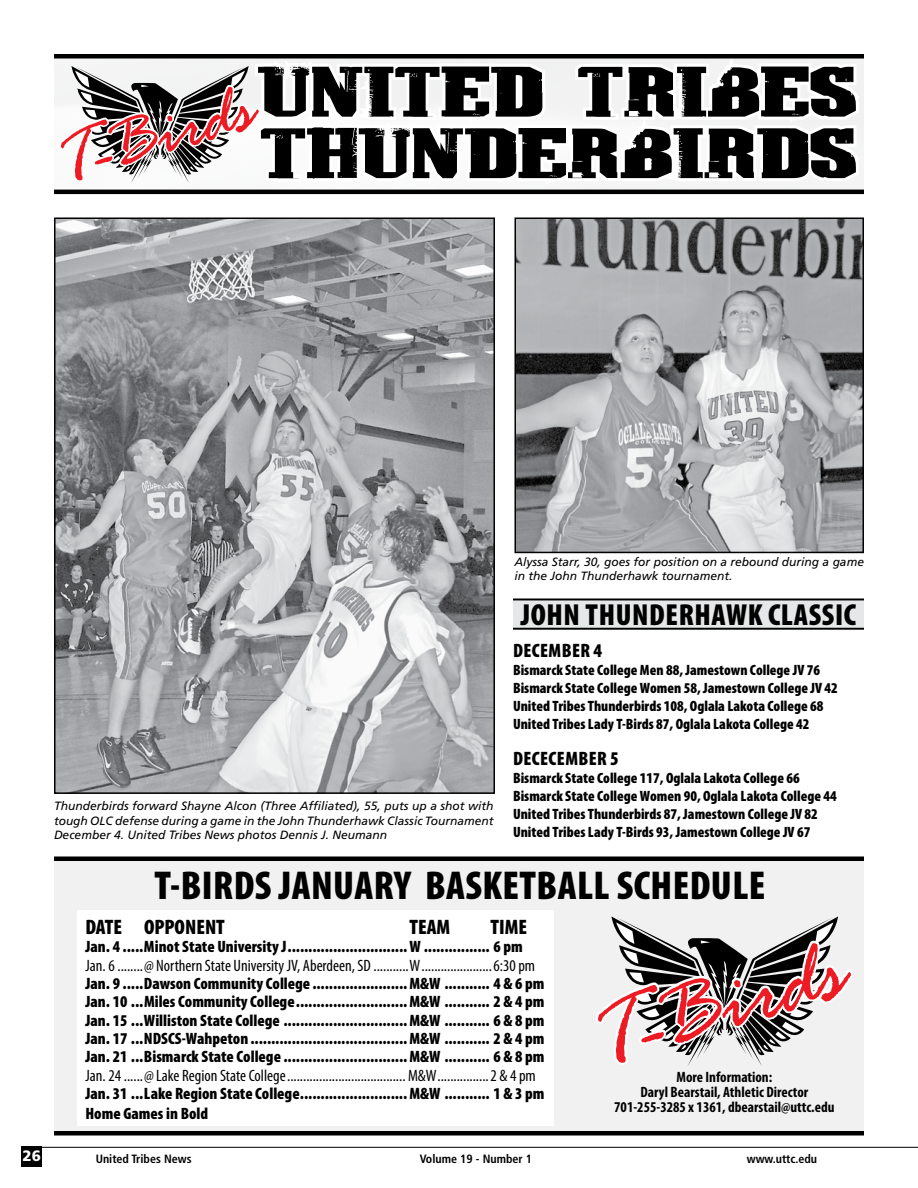
<style>
.page{position:relative;width:918px;height:1188px;background:#fff}
.page>*{position:absolute;margin:0;border:0;box-sizing:border-box;transform-origin:0 0}
.t1{font:67.5px/61.5px "Athletic Town";color:#000;scale:1.5 1}
.t2{font:900 condensed 40.5px "Myriad Pro";letter-spacing:.01em;color:#000}
.t3{font:900 condensed 30.6px "Myriad Pro";letter-spacing:.02em;color:#000}
.t4{font:900 condensed 21px "Myriad Pro";color:#000}
.t5{font:900 condensed 19.5px "Myriad Pro";letter-spacing:.02em;color:#000}
.t6{font:900 condensed 16.5px/18.3px "Myriad Pro";color:#000;text-align:justify}
.t7{font:condensed 16.5px "Myriad Pro";color:#000}
.t8{font:900 condensed 15px/18px "Myriad Pro";color:#000}
.t9{font:700 condensed 15px/15px "Myriad Pro";color:#000;text-align:center}
.t10{font:900 15px "Frutiger";color:#fff}
.t11{font:italic 12px/14.4px "Frutiger";color:#000;text-align:justify}
.t12{font:700 condensed 12px "Frutiger";color:#000}
</style>
<div class="page">
<div style="left:21px;top:1146px;width:21px;height:21px;background:#000"></div>
<hr style="left:22px;top:1147px;width:896px;height:1px;background:#000">
<div style="left:54px;top:861px;width:810px;height:273px;background:#f1f1f2"></div>
<svg style="left:596px;top:916px;width:257px;height:150px"></svg>
<img style="left:57px;top:256px;width:435px;height:535px">
<svg style="left:57px;top:58px;width:807px;height:198px"></svg>
<img style="left:517px;top:221px;width:344px;height:329px">
<div style="left:514px;top:218px;width:350px;height:335px;border:2px solid #000"></div>
<div style="left:513px;top:601px;width:351px;height:27px;background:#e6e7e8"></div>
<hr style="left:513px;top:598px;width:351px;height:2px;background:#000">
<hr style="left:513px;top:628px;width:351px;height:2px;background:#000">
<div style="left:54px;top:856px;width:810px;height:5px;background:#000"></div>
<div style="left:54px;top:1131px;width:810px;height:5px;background:#000"></div>
<hr style="left:54px;top:190px;width:810px;height:4px;background:#000">
<hr style="left:54px;top:54px;width:810px;height:4px;background:#000">
<div style="left:77px;top:910px;width:477px;height:216px;background:#fff"></div>
<h1 class="t1" style="left:258px;top:64px;width:401px">UNITED TRIBES<br>THUNDERBIRDS</h1>
<p class="t11" style="left:54px;top:799px;width:441px">Thunderbirds forward Shayne Alcon (Three Affiliated), 55, puts up a shot with tough OLC defense during a game in the John Thunderhawk Classic Tournament December 4. United Tribes News photos Dennis J. Neumann</p>
<p class="t11" style="left:514px;top:554px;width:351px">Alyssa Starr, 30, goes for position on a rebound during a game in the John Thunderhawk tournament.</p>
<h3 class="t3" style="left:521px;top:595px;width:335px">John Thunderhawk Classic</h3>
<p class="t5" style="left:513px;top:638px;width:91px">DecEMBER 4</p>
<p class="t8" style="left:513px;top:660px;width:326px">Bismarck State College Men 88, Jamestown College JV 76<br>Bismarck State College Women 58, Jamestown College JV 42<br>United Tribes Thunderbirds 108, Oglala Lakota College 68<br>United Tribes Lady T-Birds 87, Oglala Lakota College 42</p>
<p class="t5" style="left:513px;top:746px;width:107px">DecECEMBER 5</p>
<p class="t8" style="left:513px;top:768px;width:325px">Bismarck State College 117, Oglala Lakota College 66<br>Bismarck State College Women 90, Oglala Lakota College 44<br>United Tribes Thunderbirds 87, Jamestown College JV 82<br>United Tribes Lady T-Birds 93, Jamestown College JV 67</p>
<h2 class="t2" style="left:154px;top:859px;width:66px">T-BIRDS</h2>
<h2 class="t2" style="left:279px;top:859px;width:35px">JANUAR</h2>
<h2 class="t2" style="left:395px;top:859px;width:71px">Y BASKE</h2>
<h2 class="t2" style="left:520px;top:859px;width:151px">TBALL SCHEDULE</h2>
<p class="t4" style="left:86px;top:913px;width:43px">DATEO</p>
<p class="t4" style="left:154px;top:913px;width:32px">PPONEN</p>
<p class="t4" style="left:216px;top:913px;width:10px">T</p>
<p class="t4" style="left:410px;top:913px;width:42px">TEAM</p>
<p class="t4" style="left:491px;top:913px;width:36px">TIME</p>
<p class="t6" style="left:86px;top:937px;width:439px">Jan. 4 .....Minot State University J.............................W ................ 6 pm</p>
<p class="t7" style="left:86px;top:955px;width:451px">Jan. 6 ........@ Northern State University JV, Aberdeen, SD ...........W......................6:30 pm</p>
<p class="t6" style="left:86px;top:974px;width:460px">Jan. 9 .....Dawson Community College .......................M&amp;W ........... 4 &amp; 6 pm Jan. 10 ...Miles Community College...........................M&amp;W ........... 2 &amp; 4 pm Jan. 15 ...Williston State College ..............................M&amp;W ........... 6 &amp; 8 pm Jan. 17 ...NDSCS-Wahpeton ......................................M&amp;W ........... 2 &amp; 4 pm Jan. 21 ...Bismarck State College ..............................M&amp;W ........... 6 &amp; 8 pm</p>
<p class="t7" style="left:86px;top:1065px;width:452px">Jan. 24 ......@ Lake Region State College.....................................M&amp;W................2 &amp; 4 pm</p>
<p class="t6" style="left:86px;top:1083px;width:460px;line-height:20.2px">Jan. 31 ...Lake Region State College..........................M&amp;W ........... 1 &amp; 3 pm<br>Home Games in Bold</p>
<p class="t9" style="left:614px;top:1069px;width:222px">More Information:<br>Daryl Bearstail, Athletic Director<br>701-255-3285 x 1361, dbearstail@uttc.edu</p>
<p class="t10" style="left:23px;top:1147px;width:19px">26</p>
<p class="t12" style="left:96px;top:1151px;width:97px">United Tribes News</p>
<p class="t12" style="left:420px;top:1151px;width:114px">Volume 19 - Number 1</p>
<p class="t12" style="left:747px;top:1151px;width:72px">www.uttc.edu</p>
</div>
